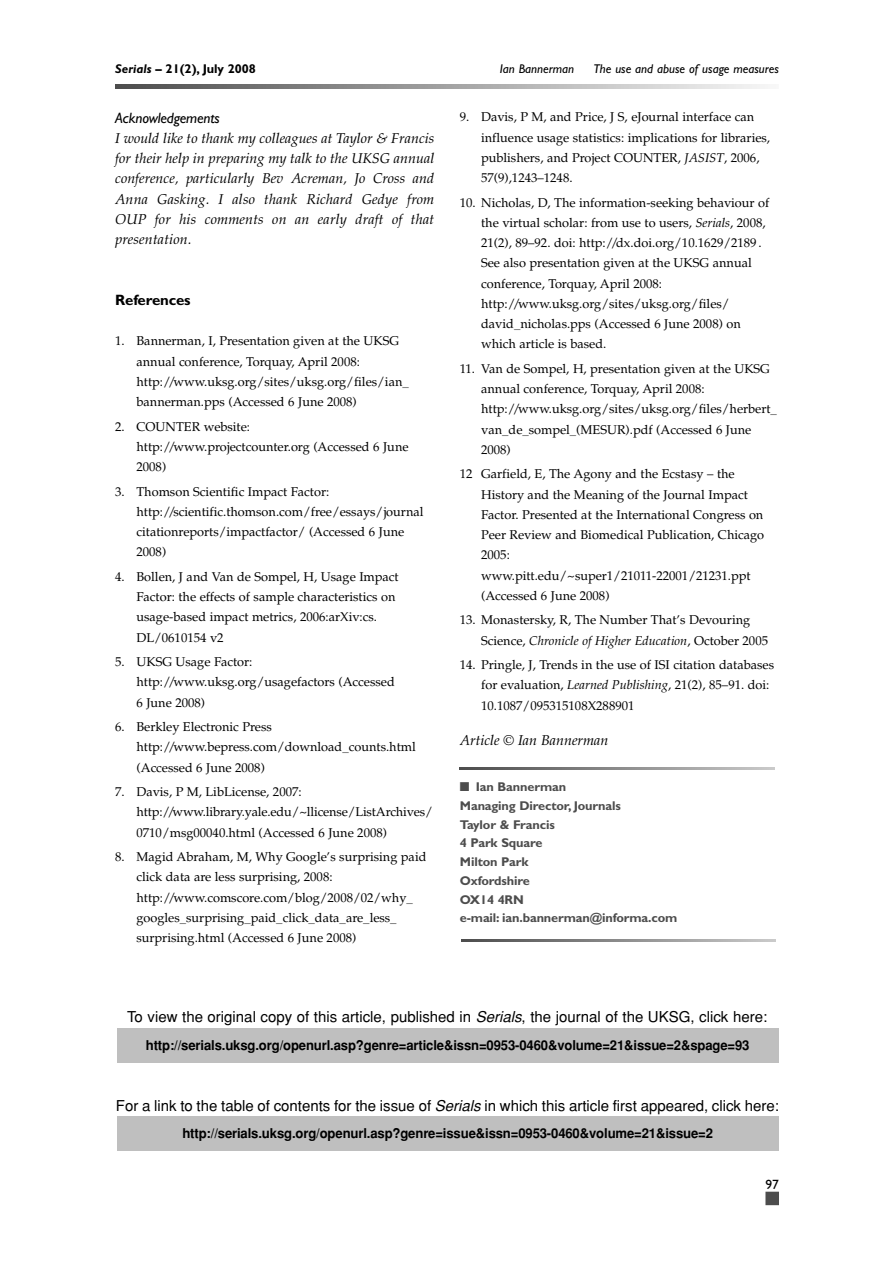
<style>
.page{position:relative;width:893px;height:1263px;background:#fff}
.page>*{position:absolute;margin:0;border:0;box-sizing:border-box;transform-origin:0 0}
.t1{font:15px "Helvetica";color:#000}
.t2{font:italic 15px "Gill Sans";letter-spacing:-.01em;color:#000}
.t3{font:700 15px "Gill Sans";letter-spacing:-.01em;color:#000}
.t4{font:italic 14.25px/20.2px "Palatino";letter-spacing:.01em;color:#000;text-align:justify}
.t5{font:700 13.5px "Helvetica";letter-spacing:-.01em;color:#000}
.t6{font:13.5px "Gill Sans";color:#000}
.t7{font:12.75px/20.2px "Palatino";color:#000}
.t8{font:700 12.75px/18.8px "Gill Sans";letter-spacing:-.01em;color:#4d4d4d}
.t9{font:italic 12.75px "Gill Sans";color:#000}
.t10{font:700 12.75px "Gill Sans";color:#000}
.s1{font-style:italic}
</style>
<div class="page">
<svg style="left:115px;top:85px;width:650px;height:3px;background:#a0a0a0"></svg>
<div style="left:765px;top:1192px;width:14px;height:13px;background:#4d4d4d"></div>
<svg style="left:461px;top:939px;width:315px;height:2px"></svg>
<svg style="left:460px;top:767px;width:314px;height:2px"></svg>
<div style="left:117px;top:1028px;width:661px;height:35px;background:#bfbfbf"></div>
<div style="left:117px;top:1117px;width:661px;height:34px;background:#bfbfbf"></div>
<p class="t10" style="left:115px;top:64px;width:142px"><span class="s1">Serials</span> – 21(2), July 2008</p>
<p class="t9" style="left:500px;top:64px;width:76px">Ian Bannerman</p>
<p class="t9" style="left:593px;top:64px;width:187px">The use and abuse of usage measures</p>
<p class="t2" style="left:115px;top:112px;width:106px">Acknowledgements</p>
<p class="t4" style="left:115px;top:129px;width:320px">I would like to thank my colleagues at Taylor &amp; Francis for their help in preparing my talk to the UKSG annual conference, particularly Bev Acreman, Jo Cross and Anna Gasking. I also thank Richard Gedye from OUP for his comments on an early draft of that presentation.</p>
<p class="t3" style="left:115px;top:295px;width:77px">References</p>
<p class="t7" style="left:136px;top:332px;width:274px;text-indent:-21px">1. Bannerman, I, Presentation given at the UKSG annual conference, Torquay, April 2008: http://www.uksg.org/sites/uksg.org/files/ian_ bannerman.pps (Accessed 6 June 2008)</p>
<p class="t7" style="left:136px;top:418px;width:273px;text-indent:-21px">2. COUNTER website: http://www.projectcounter.org (Accessed 6 June<br>2008)</p>
<p class="t7" style="left:136px;top:483px;width:288px;text-indent:-21px">3. Thomson Scientific Impact Factor: http://scientific.thomson.com/free/essays/journal citationreports/impactfactor/ (Accessed 6 June 2008)</p>
<p class="t7" style="left:136px;top:568px;width:264px;text-indent:-21px">4. Bollen, J and Van de Sompel, H, Usage Impact Factor: the effects of sample characteristics on usage-based impact metrics, 2006:arXiv:cs.<br>DL/0610154 v2</p>
<p class="t7" style="left:136px;top:653px;width:260px;text-indent:-21px">5. UKSG Usage Factor: http://www.uksg.org/usagefactors (Accessed<br>6 June 2008)</p>
<p class="t7" style="left:136px;top:718px;width:281px;text-indent:-21px">6. Berkley Electronic Press http://www.bepress.com/download_counts.html (Accessed 6 June 2008)</p>
<p class="t7" style="left:136px;top:783px;width:298px;text-indent:-21px">7. Davis, P M, LibLicense, 2007: http://www.library.yale.edu/~llicense/ListArchives/<br>0710/msg00040.html (Accessed 6 June 2008)</p>
<p class="t7" style="left:136px;top:848px;width:291px;text-indent:-21px">8. Magid Abraham, M, Why Google’s surprising paid click data are less surprising, 2008: http://www.comscore.com/blog/2008/02/why_ googles_surprising_paid_click_data_are_less_ surprising.html (Accessed 6 June 2008)</p>
<p class="t7" style="left:481px;top:108px;width:290px;text-indent:-21px">9. Davis, P M, and Price, J S, eJournal interface can influence usage statistics: implications for libraries, publishers, and Project COUNTER, <span class="s1">JASIST</span>, 2006, 57(9),1243–1248.</p>
<p class="t7" style="left:481px;top:194px;width:290px;text-indent:-21px">10. Nicholas, D, The information-seeking behaviour of the virtual scholar: from use to users, <span class="s1">Serials</span>, 2008, 21(2), 89–92. doi: http://dx.doi.org/10.1629/2189 .<br>See also presentation given at the UKSG annual conference, Torquay, April 2008: http://www.uksg.org/sites/uksg.org/files/ david_nicholas.pps (Accessed 6 June 2008) on which article is based.</p>
<p class="t7" style="left:481px;top:360px;width:297px;text-indent:-21px">11. Van de Sompel, H, presentation given at the UKSG annual conference, Torquay, April 2008: http://www.uksg.org/sites/uksg.org/files/herbert_ van_de_sompel_(MESUR).pdf (Accessed 6 June 2008)</p>
<p class="t7" style="left:481px;top:465px;width:284px;text-indent:-21px">12 Garfield, E, The Agony and the Ecstasy – the History and the Meaning of the Journal Impact Factor. Presented at the International Congress on Peer Review and Biomedical Publication, Chicago 2005: www.pitt.edu/~super1/21011-22001/21231.ppt (Accessed 6 June 2008)</p>
<p class="t7" style="left:481px;top:611px;width:288px;text-indent:-21px">13. Monastersky, R, The Number That’s Devouring<br>Science, <span class="s1">Chronicle of Higher Education</span>, October 2005</p>
<p class="t7" style="left:481px;top:656px;width:294px;text-indent:-21px">14. Pringle, J, Trends in the use of ISI citation databases for evaluation, <span class="s1">Learned Publishing</span>, 21(2), 85–91. doi:<br>10.1087/095315108X288901</p>
<p class="t4" style="left:460px;top:732px;width:150px">Article © Ian Bannerman</p>
<p class="t8" style="left:460px;top:779px;width:219px">■ Ian Bannerman<br>Managing Director, Journals<br>Taylor &amp; Francis<br>4 Park Square<br>Milton Park<br>Oxfordshire<br>OX14 4RN<br>e-mail: ian.bannerman@informa.com</p>
<p class="t1" style="left:127px;top:1012px;width:641px">To view the original copy of this article, published in <span class="s1">Serials</span>, the journal of the UKSG, click here:</p>
<p class="t5" style="left:146px;top:1040px;width:605px">http://serials.uksg.org/openurl.asp?genre=article&amp;issn=0953-0460&amp;volume=21&amp;issue=2&amp;spage=93</p>
<p class="t1" style="left:116px;top:1100px;width:664px">For a link to the table of contents for the issue of <span class="s1">Serials</span> in which this article first appeared, click here:</p>
<p class="t5" style="left:182px;top:1129px;width:532px">http://serials.uksg.org/openurl.asp?genre=issue&amp;issn=0953-0460&amp;volume=21&amp;issue=2</p>
<p class="t6" style="left:765px;top:1179px;width:15px">97</p>
</div>
